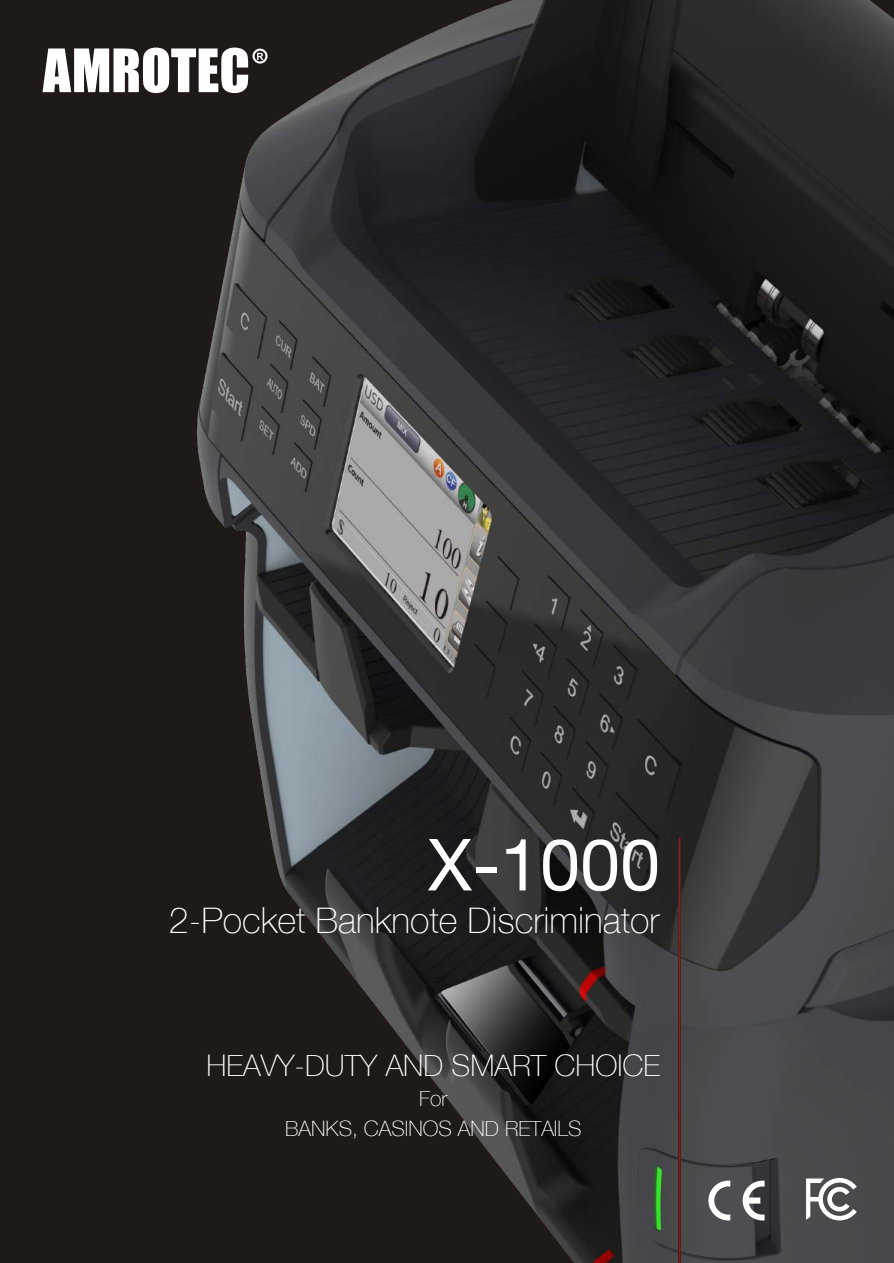
<style>
.page{position:relative;width:894px;height:1263px;background:#1f1a17}
.page>*{position:absolute;margin:0;border:0;box-sizing:border-box;transform-origin:0 0}
.t1{font:72px "Helvetica Neue LT";color:#fff}
.t2{font:55.2px "Impact";color:#fff}
.t3{font:100 36px "Helvetica Neue LT";color:#fff}
.t4{font:100 29.7px "Helvetica Neue LT";color:#fff}
.t5{font:100 21.3px/29.7px "Helvetica Neue LT";color:#fff;text-align:center}
</style>
<div class="page">
<img style="left:198px;top:0;width:696px;height:1263px">
<svg style="left:442px;top:965px;width:129px;height:139px"></svg>
<svg style="left:708px;top:1181px;width:22px;height:39px"></svg>
<svg style="left:743px;top:1181px;width:22px;height:39px"></svg>
<svg style="left:806px;top:1178px;width:51px;height:42px;background:#98989a"></svg>
<img style="left:678px;top:838px;width:2px;height:425px">
<svg style="left:253px;top:49px;width:15px;height:15px"></svg>
<h2 class="t2" style="left:43px;top:36px;width:209px">AMROTEC</h2>
<h1 class="t1" style="left:428px;top:836px;width:234px">X-1000</h1>
<p class="t3" style="left:169px;top:900px;width:492px">2-Pocket Banknote Discriminator</p>
<p class="t4" style="left:207px;top:1049px;width:455px">HEAVY-DUTY AND SMART CHOICE</p>
<p class="t5" style="left:285px;top:1084px;width:298px">For<br>BANKS, CASINOS AND RETAILS</p>
</div>
